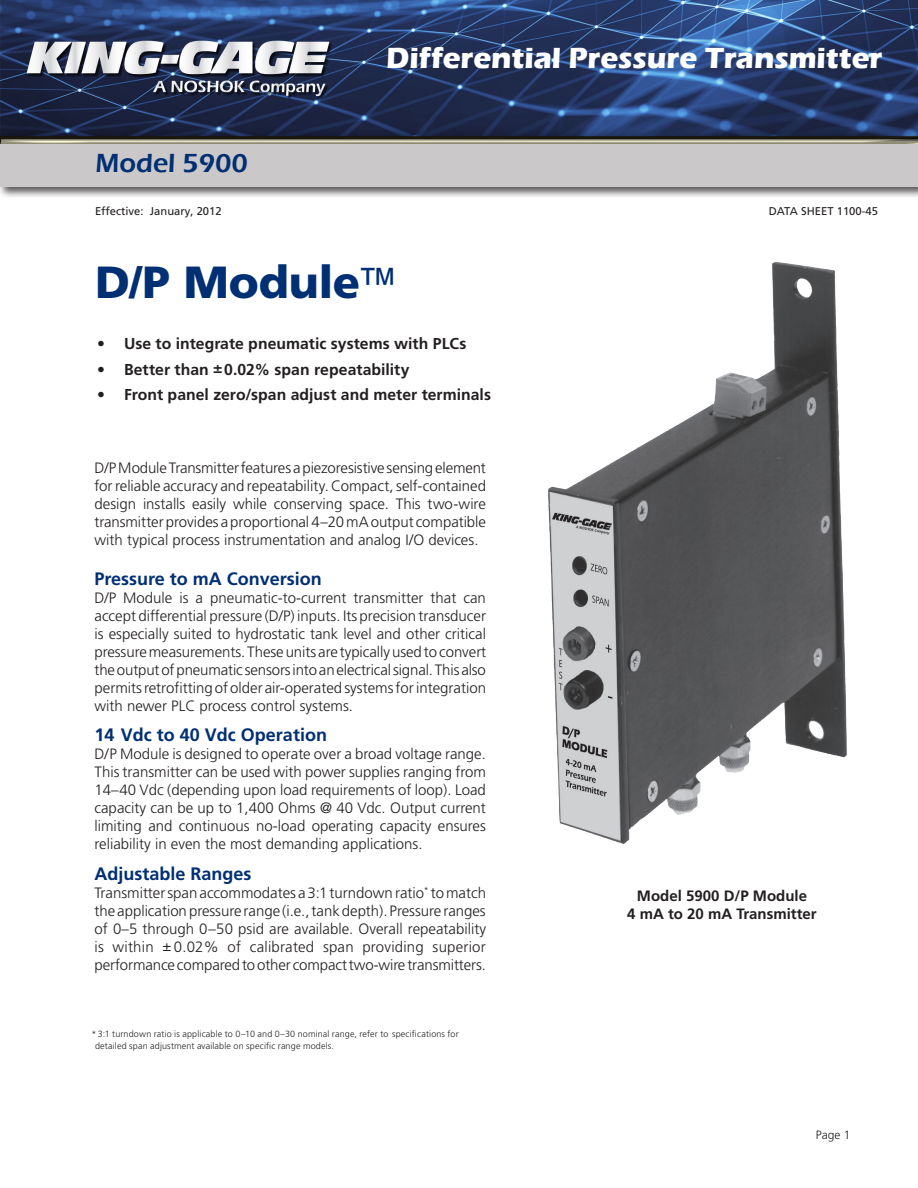
<style>
.page{position:relative;width:918px;height:1188px;background:#fff}
.page>*{position:absolute;margin:0;border:0;box-sizing:border-box;transform-origin:0 0}
.t1{font:900 45px "Frutiger LT Pro";letter-spacing:-.005em;color:#002f73}
.t2{font:700 30px "Eras ITC";color:#fff}
.t3{font:600 27px "Eras ITC";color:#002f73}
.t4{font:700 18px "Frutiger LT Pro";color:#002f73}
.t5{font:700 15.75px "Frutiger LT Pro";color:#231f20}
.t6{font:300 15px/18px "Frutiger LT Pro";color:#231f20;text-align:justify}
.t7{font:700 15px "Frutiger LT Pro";color:#231f20}
.t8{font:300 12px "Frutiger LT Pro";color:#231f20}
.t9{font:11.25px "Frutiger LT Pro";color:#231f20}
.t10{font:300 9px/12px "Frutiger LT Pro";letter-spacing:.015em;color:#231f20}
.s1{font-family:"Arial";font-weight:400;font-size:42px}
</style>
<div class="page">
<img style="left:548px;top:261px;width:299px;height:583px">
<img style="left:0;top:0;width:918px;height:142px">
<div style="left:0;top:142px;width:918px;height:57px;background:#231f20;opacity:.75"></div>
<div style="left:0;top:145px;width:918px;height:42px;background:#cac8c8"></div>
<p class="t3" style="left:96px;top:148px;width:154px">Model 5900</p>
<p class="t2" style="left:386px;top:41px;width:498px">Differential Pressure Transmitter</p>
<p class="t9" style="left:95px;top:205px;width:128px">Effective: January, 2012</p>
<p class="t9" style="left:769px;top:205px;width:111px">DATA SHEET 1100-45</p>
<p class="t1" style="left:95px;top:255px;width:305px">D/P Module<span class="s1">™</span></p>
<p class="t5" style="left:97px;top:334px;width:371px">• Use to integrate pneumatic systems with PLCs</p>
<p class="t5" style="left:97px;top:360px;width:314px">• Better than ±0.02% span repeatability</p>
<p class="t5" style="left:97px;top:385px;width:396px">• Front panel zero/span adjust and meter terminals</p>
<p class="t6" style="left:94px;top:459px;width:393px">D/P ModuleTransmitter features a piezoresistive sensing element for reliable accuracy and repeatability. Compact, self-contained design installs easily while conserving space. This two-wire transmitter provides a proportional 4–20 mA output compatible with typical process instrumentation and analog I/O devices.</p>
<p class="t4" style="left:94px;top:568px;width:229px">Pressure to mA Conversion</p>
<p class="t6" style="left:94px;top:589px;width:393px">D/P Module is a pneumatic-to-current transmitter that can accept differential pressure (D/P) inputs. Its precision transducer is especially suited to hydrostatic tank level and other critical pressure measurements. These units are typically used to convert the output of pneumatic sensors into an electrical signal. This also permits retrofitting of older air-operated systems for integration with newer PLC process control systems.</p>
<p class="t4" style="left:94px;top:724px;width:234px">14 Vdc to 40 Vdc Operation</p>
<p class="t6" style="left:94px;top:745px;width:393px">D/P Module is designed to operate over a broad voltage range.<br>This transmitter can be used with power supplies ranging from 14–40 Vdc (depending upon load requirements of loop). Load capacity can be up to 1,400 Ohms @ 40 Vdc. Output current limiting and continuous no-load operating capacity ensures reliability in even the most demanding applications.</p>
<p class="t4" style="left:94px;top:863px;width:159px">Adjustable Ranges</p>
<p class="t6" style="left:94px;top:884px;width:393px">Transmitter span accommodates a 3:1 turndown ratio<sup>*</sup> to match the application pressure range (i.e., tank depth). Pressure ranges of 0–5 through 0–50 psid are available. Overall repeatability is within ± 0.02% of calibrated span providing superior performance compared to other compact two-wire transmitters.</p>
<p class="t7" style="left:637px;top:887px;width:172px">Model 5900 D/P Module</p>
<p class="t7" style="left:627px;top:905px;width:191px">4 mA to 20 mA Transmitter</p>
<p class="t10" style="left:95px;top:1028px;width:365px;text-indent:-3px">*3:1 turndown ratio is applicable to 0–10 and 0–30 nominal range, refer to specifications for detailed span adjustment available on specific range models.</p>
<p class="t8" style="left:816px;top:1128px;width:36px">Page 1</p>
</div>
